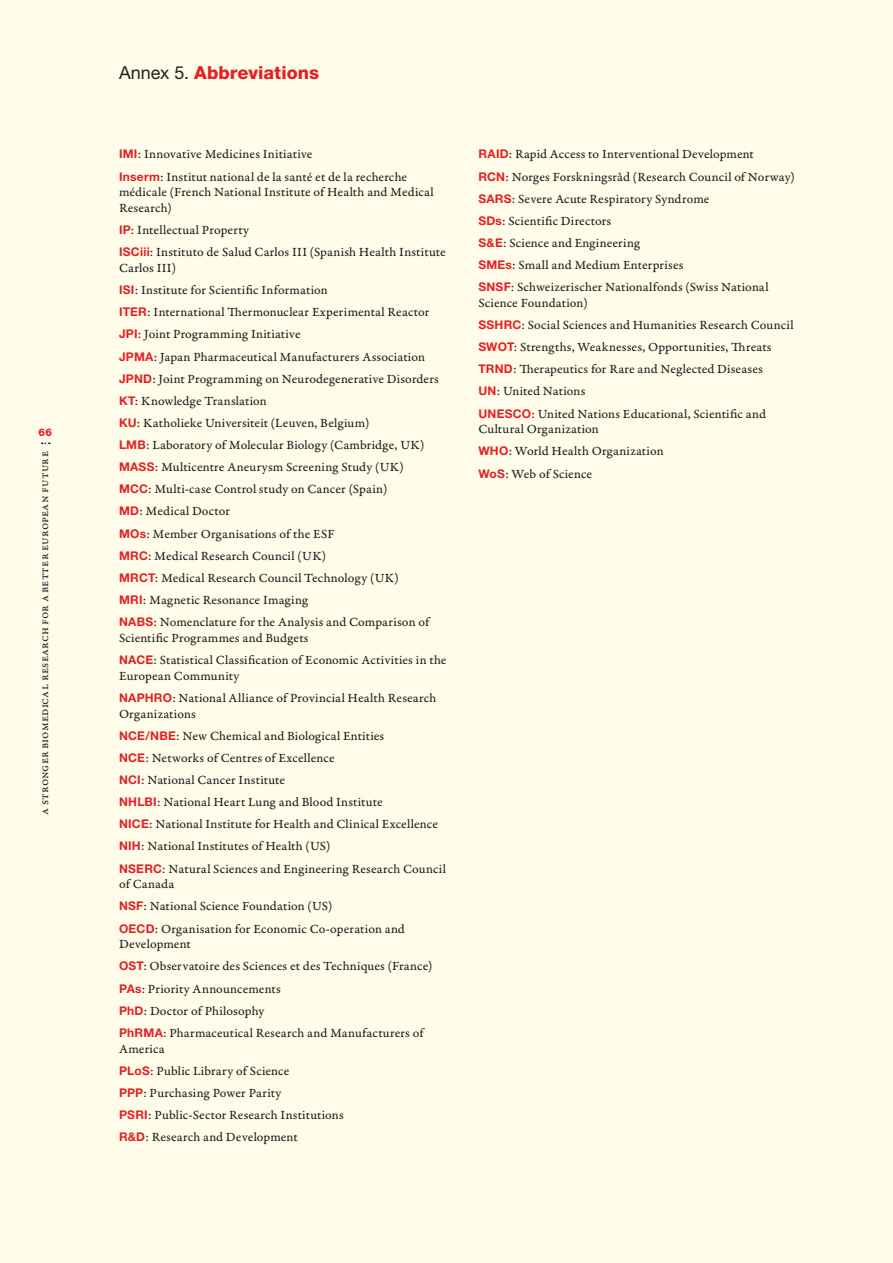
<style>
.page{position:relative;width:893px;height:1263px;background:#fffde9}
.page>*{position:absolute;margin:0;border:0;box-sizing:border-box;transform-origin:0 0}
.t1{font:800 18px "Helvetica Neue LT Std";color:#e41f25}
.t2{font:13.2px/22.2px "Garamond Premr Pro Capt";letter-spacing:.01em;color:#231f20}
.t3{font:13.2px/22.2px "Garamond Premr Pro Capt";letter-spacing:.03em;color:#231f20}
.t4{font:12px "Garamond Premr Pro Capt";letter-spacing:.01em;color:#231f20}
.t5{font:800 10.5px "Helvetica Neue LT Std";color:#e41f25}
.s1{font-weight:400;color:#231f20}
.s2{font-family:"Helvetica Neue LT Std";font-weight:700;font-size:12px;color:#e41f25}
</style>
<div class="page">
<svg style="left:42px;top:442px;width:8px;height:2px"></svg>
<p class="t5" style="left:39px;top:426px;width:15px">66</p>
<p class="t4" style="left:37px;top:815px;width:365px;rotate:-90deg">A Stronger Biomedical Research for a Better European Future</p>
<h1 class="t1" style="left:119px;top:62px;width:202px"><span class="s1">Annex 5.</span> Abbreviations</h1>
<p class="t2" style="left:119px;top:144px;width:290px"><span class="s2">IMI</span>: Innovative Medicines Initiative<br><span class="s2">Inserm</span>: Institut national de la santé et de la recherche</p>
<p class="t2" style="left:119px;top:185px;width:316px;line-height:15.8px">médicale (French National Institute of Health and Medical<br>Research)</p>
<p class="t3" style="left:119px;top:219px;width:328px"><span class="s2">IP</span>: Intellectual Property<br><span class="s2">ISCiii</span>: Instituto de Salud Carlos III (Spanish Health Institute</p>
<p class="t2" style="left:119px;top:257px;width:321px">Carlos III)<br><span class="s2">ISI</span>: Institute for Scientific Information<br><span class="s2">ITER</span>: International Thermonuclear Experimental Reactor <span class="s2">JPI</span>: Joint Programming Initiative<br><span class="s2">JPMA</span>: Japan Pharmaceutical Manufacturers Association <span class="s2">JPND</span>: Joint Programming on Neurodegenerative Disorders <span class="s2">KT</span>: Knowledge Translation<br><span class="s2">KU</span>: Katholieke Universiteit (Leuven, Belgium)<br><span class="s2">LMB</span>: Laboratory of Molecular Biology (Cambridge, UK)<br><span class="s2">MASS</span>: Multicentre Aneurysm Screening Study (UK)<br><span class="s2">MCC</span>: Multi-case Control study on Cancer (Spain)<br><span class="s2">MD</span>: Medical Doctor<br><span class="s2">MOs</span>: Member Organisations of the ESF<br><span class="s2">MRC</span>: Medical Research Council (UK)<br><span class="s2">MRCT</span>: Medical Research Council Technology (UK)<br><span class="s2">MRI</span>: Magnetic Resonance Imaging<br><span class="s2">NABS</span>: Nomenclature for the Analysis and Comparison of</p>
<p class="t2" style="left:119px;top:627px;width:329px">Scientific Programmes and Budgets<br><span class="s2">NACE</span>: Statistical Classification of Economic Activities in the</p>
<p class="t2" style="left:119px;top:665px;width:319px">European Community<br><span class="s2">NAPHRO</span>: National Alliance of Provincial Health Research</p>
<p class="t2" style="left:119px;top:703px;width:328px">Organizations<br><span class="s2">NCE/NBE</span>: New Chemical and Biological Entities<br><span class="s2">NCE</span>: Networks of Centres of Excellence<br><span class="s2">NCI</span>: National Cancer Institute<br><span class="s2">NHLBI</span>: National Heart Lung and Blood Institute<br><span class="s2">NICE</span>: National Institute for Health and Clinical Excellence <span class="s2">NIH</span>: National Institutes of Health (US)<br><span class="s2">NSERC</span>: Natural Sciences and Engineering Research Council</p>
<p class="t2" style="left:119px;top:873px;width:287px">of Canada<br><span class="s2">NSF</span>: National Science Foundation (US)<br><span class="s2">OECD</span>: Organisation for Economic Co-operation and</p>
<p class="t2" style="left:119px;top:933px;width:315px">Development<br><span class="s2">OST</span>: Observatoire des Sciences et des Techniques (France)<br><span class="s2">PAs</span>: Priority Announcements<br><span class="s2">PhD</span>: Doctor of Philosophy<br><span class="s2">PhRMA</span>: Pharmaceutical Research and Manufacturers of</p>
<p class="t2" style="left:119px;top:1038px;width:226px">America<br><span class="s2">PLoS</span>: Public Library of Science<br><span class="s2">PPP</span>: Purchasing Power Parity<br><span class="s2">PSRI</span>: Public-Sector Research Institutions<br><span class="s2">R&amp;D</span>: Research and Development</p>
<p class="t2" style="left:478px;top:144px;width:318px"><span class="s2">RAID</span>: Rapid Access to Interventional Development<br><span class="s2">RCN</span>: Norges Forskningsråd (Research Council of Norway)<br><span class="s2">SARS</span>: Severe Acute Respiratory Syndrome<br><span class="s2">SDs</span>: Scientific Directors<br><span class="s2">S&amp;E</span>: Science and Engineering<br><span class="s2">SMEs</span>: Small and Medium Enterprises<br><span class="s2">SNSF</span>: Schweizerischer Nationalfonds (Swiss National</p>
<p class="t2" style="left:478px;top:292px;width:317px">Science Foundation)<br><span class="s2">SSHRC</span>: Social Sciences and Humanities Research Council <span class="s2">SWOT</span>: Strengths, Weaknesses, Opportunities, Threats <span class="s2">TRND</span>: Therapeutics for Rare and Neglected Diseases<br><span class="s2">UN</span>: United Nations<br><span class="s2">UNESCO</span>: United Nations Educational, Scientific and</p>
<p class="t2" style="left:478px;top:418px;width:187px">Cultural Organization<br><span class="s2">WHO</span>: World Health Organization<br><span class="s2">WoS</span>: Web of Science</p>
</div>
